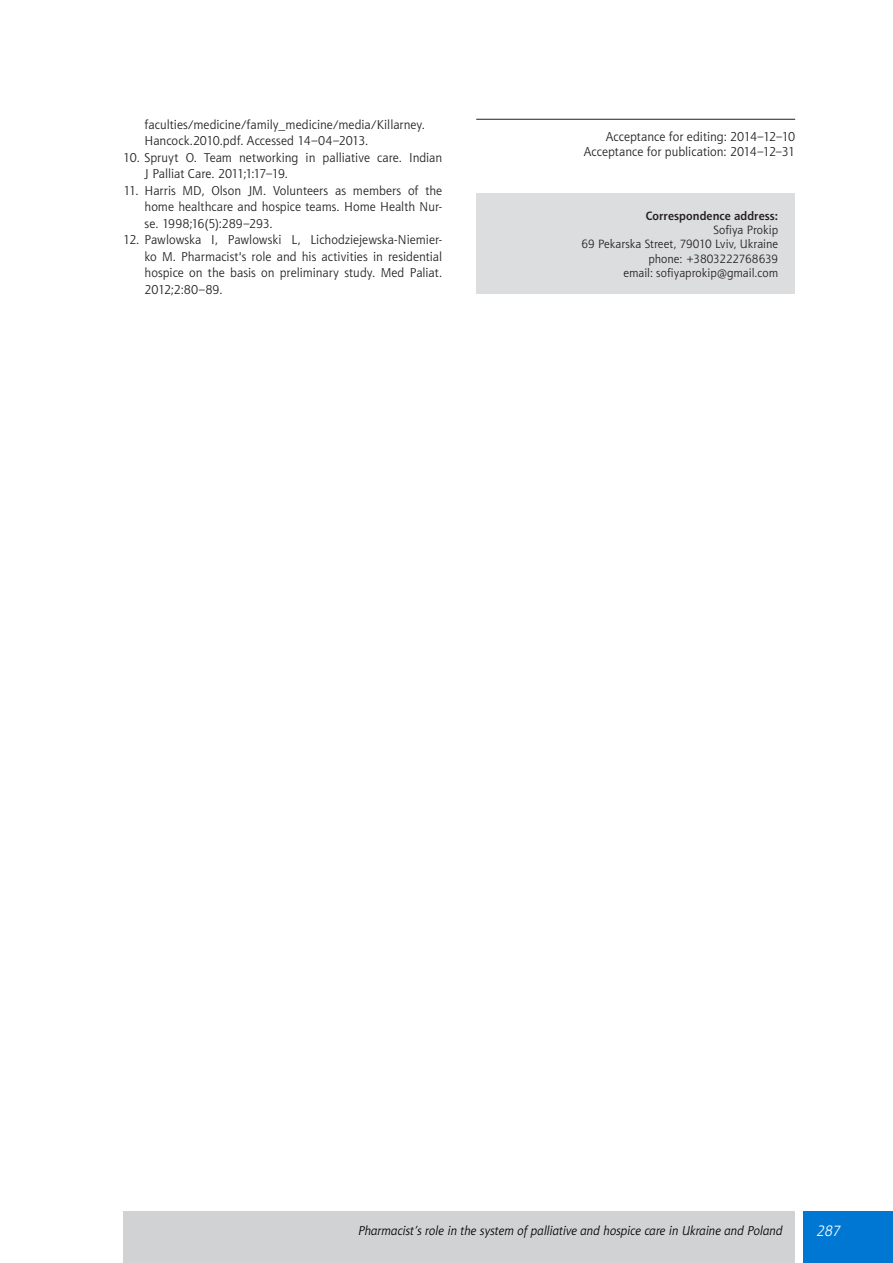
<style>
.page{position:relative;width:893px;height:1263px;background:#fff}
.page>*{position:absolute;margin:0;border:0;box-sizing:border-box;transform-origin:0 0}
.t1{font:italic 15px "Aerton TTEFN";color:#fff}
.Pismiennictwo{font:12.75px/16.5px "Aerton TTEFN";color:#231f20}
.t2{font:italic 12.75px "Aerton TTEFN";letter-spacing:.005em;color:#000}
.Acceptance{font:12.75px/15.3px "Aerton TTEFN";color:#231f20;text-align:right}
.ADRES{font:12px "Aerton TTEFN";letter-spacing:.005em;color:#231f20}
.ADRES-2{font:700 12px "Aerton TTEFN";letter-spacing:.01em;color:#231f20}
</style>
<div class="page">
<div style="left:804px;top:1212px;width:89px;height:51px;background:#0077d2"></div>
<div style="left:123px;top:1212px;width:672px;height:51px;background:#d1d2d4"></div>
<div style="left:476px;top:193px;width:319px;height:101px;background:#dcdddf"></div>
<hr style="left:476px;top:119px;width:319px;height:1px;background:#231f20">
<p class="Pismiennictwo" style="left:145px;top:116px;width:282px">faculties/medicine/family_medicine/media/Killarney.<br>Hancock.2010.pdf. Accessed 14–04–2013.</p>
<p class="Pismiennictwo" style="left:145px;top:149px;width:299px;text-indent:-21px">10. Spruyt O. Team networking in palliative care. Indian<br>J Palliat Care. 2011;1:17–19.</p>
<p class="Pismiennictwo" style="left:145px;top:182px;width:299px;text-align:justify;text-indent:-21px">11. Harris MD, Olson JM. Volunteers as members of the home healthcare and hospice teams. Home Health Nur&shy;se. 1998;16(5):289–293.</p>
<p class="Pismiennictwo" style="left:145px;top:231px;width:299px;text-align:justify;text-indent:-21px">12. Pawlowska I, Pawlowski L, Lichodziejewska-Niemier&shy;ko M. Pharmacist's role and his activities in residential hospice on the basis on preliminary study. Med Paliat.<br>2012;2:80–89.</p>
<p class="Acceptance" style="left:584px;top:129px;width:213px">Acceptance for editing: 2014–12–10<br>Acceptance for publication: 2014–12–31</p>
<p class="ADRES-2" style="left:646px;top:208px;width:134px">Correspondence address:</p>
<p class="ADRES" style="left:713px;top:223px;width:66px">Sofiya Prokip</p>
<p class="ADRES" style="left:582px;top:237px;width:198px">69 Pekarska Street, 79010 Lviv, Ukraine</p>
<p class="ADRES" style="left:648px;top:252px;width:131px">phone: +3803222768639</p>
<p class="ADRES" style="left:623px;top:266px;width:156px">email: sofiyaprokip@gmail.com</p>
<p class="t2" style="left:358px;top:1223px;width:426px">Pharmacist’s role in the system of palliative and hospice care in Ukraine and Poland</p>
<p class="t1" style="left:816px;top:1222px;width:26px">287</p>
</div>
